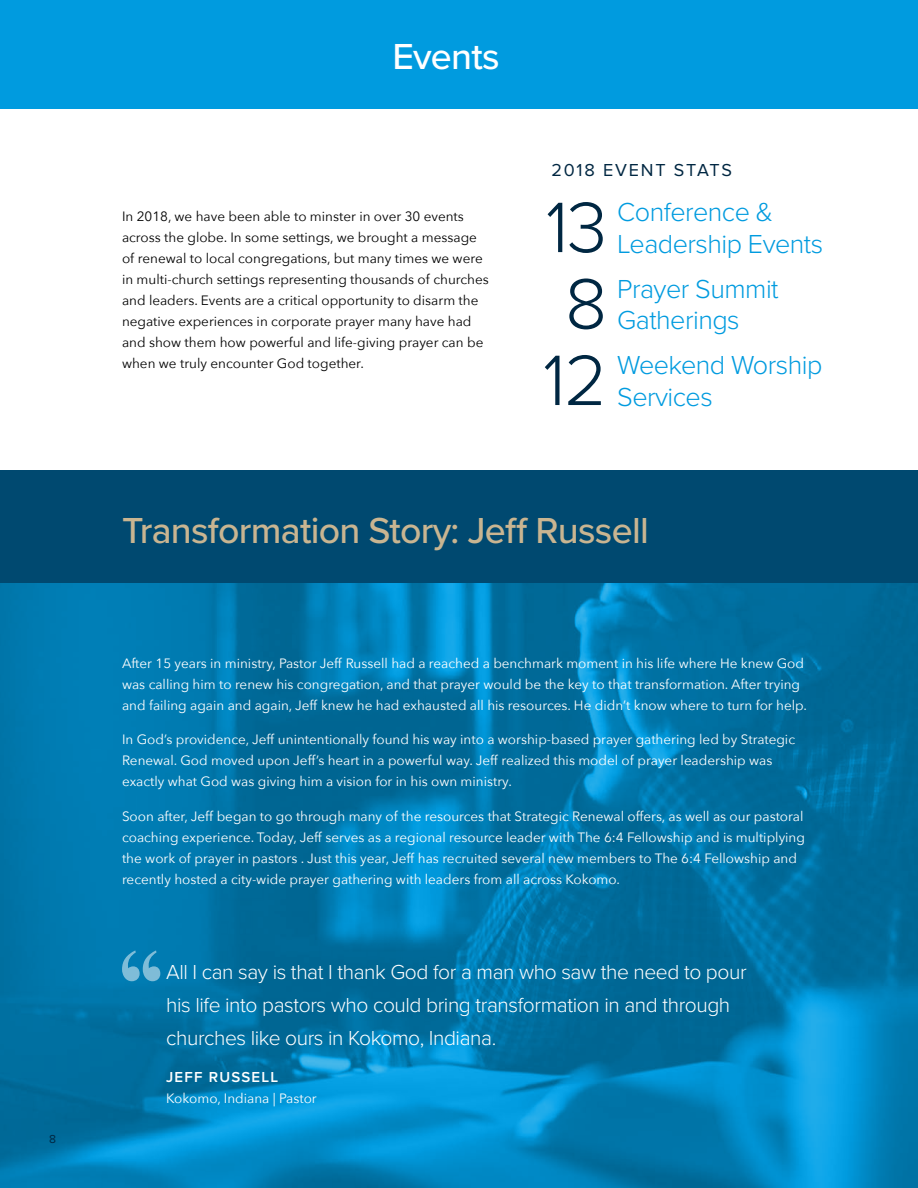
<style>
.page{position:relative;width:918px;height:1188px;background:#fff}
.page>*{position:absolute;margin:0;border:0;box-sizing:border-box;transform-origin:0 0}
.t1{font:300 73.95px/76.5px "Proxima Nova";color:#002742;text-align:justify}
.t2{font:500 37.5px "Proxima Nova";letter-spacing:-.02em;color:#c9b591}
.t3{font:500 37.5px "Proxima Nova";letter-spacing:-.02em;color:#fff}
.t4{font:300 27px/31.5px "Proxima Nova";letter-spacing:-.02em;color:#009bdf}
.t5{font:300 21px/33px "Proxima Nova";letter-spacing:-.02em;color:#fff}
.t6{font:18px "Proxima Nova";letter-spacing:.1em;color:#002742}
.t7{font:600 15px "Proxima Nova";letter-spacing:.08em;color:#fff}
.t8{font:13.5px/21px "Avenir Next";color:#fff}
.t9{font:13.5px/21px "Avenir Next";color:#000}
.t10{font:12px "Proxima Nova";color:#002742}
</style>
<div class="page">
<img style="left:0;top:582px;width:918px;height:606px">
<div style="left:0;top:470px;width:918px;height:112px;background:#004970"></div>
<svg style="left:122px;top:950px;width:38px;height:31px"></svg>
<div style="left:0;top:0;width:918px;height:109px;background:#009bdf"></div>
<p class="t10" style="left:49px;top:1133px;width:8px">8</p>
<h2 class="t3" style="left:392px;top:28px;width:109px">Events</h2>
<h3 class="t6" style="left:551px;top:160px;width:182px">2018 EVENT STATS</h3>
<h1 class="t1" style="left:543px;top:185px;width:66px">13<br>8<br>12</h1>
<p class="t9" style="left:122px;top:205px;width:368px">In 2018, we have been able to minster in over 30 events across the globe. In some settings, we brought a message of renewal to local congregations, but many times we were in multi-church settings representing thousands of churches and leaders. Events are a critical opportunity to disarm the negative experiences in corporate prayer many have had and show them how powerful and life-giving prayer can be when we truly encounter God together.</p>
<h3 class="t4" style="left:617px;top:195px;width:207px">Conference &amp;<br>Leadership Events</h3>
<h3 class="t4" style="left:617px;top:272px;width:163px">Prayer Summit<br>Gatherings</h3>
<h3 class="t4" style="left:617px;top:348px;width:207px">Weekend Worship<br>Services</h3>
<h2 class="t2" style="left:122px;top:503px;width:528px">Transformation Story: Jeff Russell</h2>
<p class="t8" style="left:122px;top:652px;width:687px">After 15 years in ministry, Pastor Jeff Russell had a reached a benchmark moment in his life where He knew God was calling him to renew his congregation, and that prayer would be the key to that transformation. After trying and failing again and again, Jeff knew he had exhausted all his resources. He didn’t know where to turn for help.</p>
<p class="t8" style="left:122px;top:729px;width:675px">In God’s providence, Jeff unintentionally found his way into a worship-based prayer gathering led by Strategic<br>Renewal. God moved upon Jeff’s heart in a powerful way. Jeff realized this model of prayer leadership was exactly what God was giving him a vision for in his own ministry.</p>
<p class="t8" style="left:122px;top:805px;width:684px">Soon after, Jeff began to go through many of the resources that Strategic Renewal offers, as well as our pastoral coaching experience. Today, Jeff serves as a regional resource leader with The 6:4 Fellowship and is multiplying the work of prayer in pastors . Just this year, Jeff has recruited several new members to The 6:4 Fellowship and recently hosted a city-wide prayer gathering with leaders from all across Kokomo.</p>
<h3 class="t5" style="left:166px;top:955px;width:582px">All I can say is that I thank God for a man who saw the need to pour his life into pastors who could bring transformation in and through churches like ours in Kokomo, Indiana.</h3>
<p class="t7" style="left:166px;top:1066px;width:113px">JEFF RUSSELL</p>
<p class="t8" style="left:166px;top:1087px;width:152px">Kokomo, Indiana | Pastor</p>
</div>
